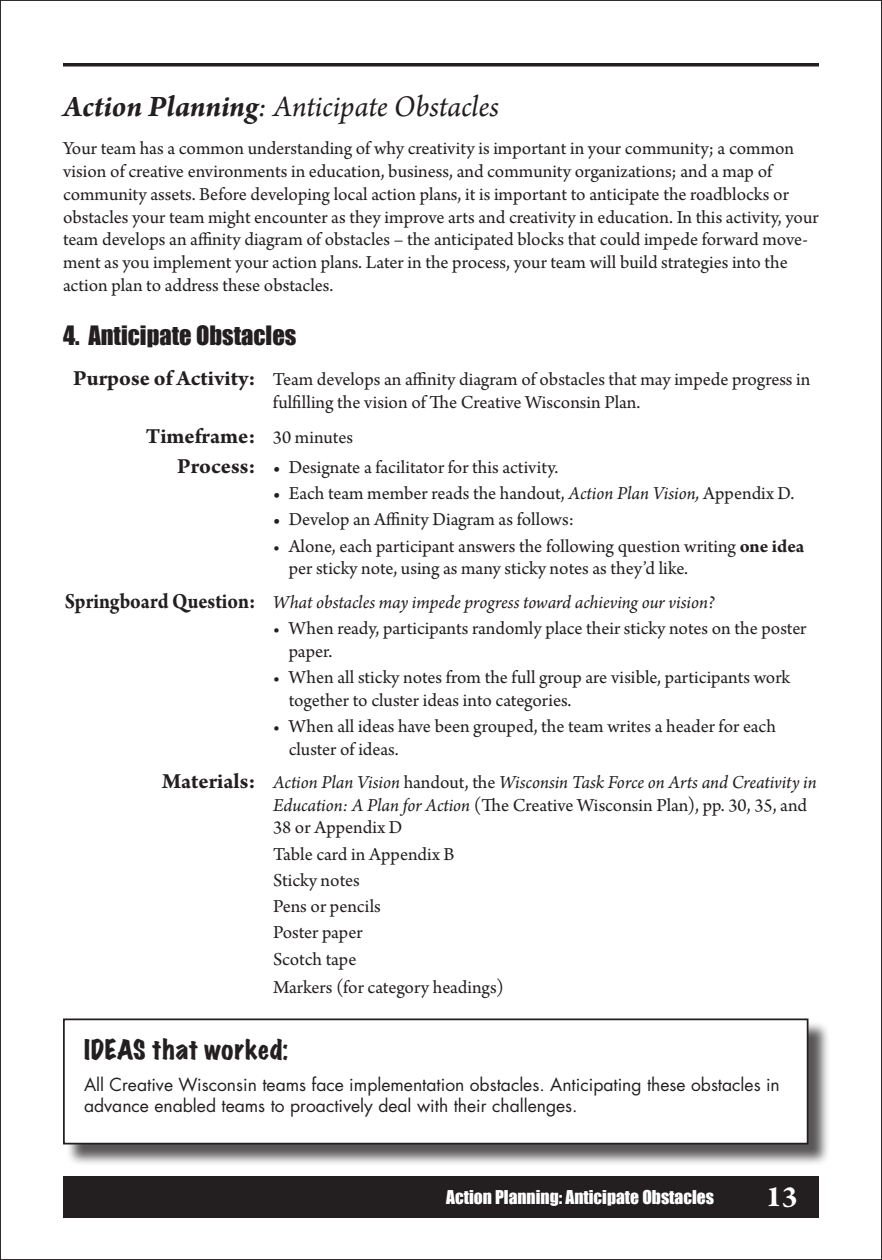
<style>
.page{position:relative;width:882px;height:1260px;background:#fff}
.page>*{position:absolute;margin:0;border:0;box-sizing:border-box;transform-origin:0 0}
.t1{font:italic 31.5px "Arno Pro";letter-spacing:-.005em;color:#231f20}
.t2{font:700 31.5px "Arno Pro";color:#fff}
.t3{font:24.5px "Impact";color:#231f20}
.t4{font:expanded 24.5px "Marker Felt";letter-spacing:.03em;color:#231f20}
.t5{font:700 22.75px "Arno Pro";color:#231f20}
.t6{font:19.25px/22.8px "Arno Pro";color:#231f20}
.t7{font:italic 19.25px/22.8px "Arno Pro";letter-spacing:-.005em;color:#231f20}
.t8{font:17.5px/21px "Futura";color:#231f20}
.t9{font:17.5px "Impact";color:#fff}
.s1{font-weight:700}
.s2{font-weight:700;font-size:22.75px}
.s3{font-weight:400;font-size:19.25px}
.s4{font-style:italic}
.s5{font-weight:700;font-style:normal;font-size:22.75px}
.s6{font-style:normal}
</style>
<div class="page">
<div style="left:64px;top:1177px;width:754px;height:40px;background:#231f20"></div>
<div style="left:63px;top:1176px;width:756px;height:42px;border:2px solid #231f20"></div>
<hr style="left:63px;top:63px;width:756px;height:3px;background:#231f20">
<div style="left:66px;top:1021px;width:764px;height:145px;background:#231f20;opacity:.75"></div>
<div style="left:64px;top:1019px;width:744px;height:125px;background:#fff"></div>
<div style="left:63px;top:1018px;width:745px;height:126px;border:2px solid #231f20"></div>
<h1 class="t1" style="left:63px;top:88px;width:438px"><span class="s1">Action Planning</span>: Anticipate Obstacles</h1>
<p class="t6" style="left:63px;top:138px;width:757px">Your team has a common understanding of why creativity is important in your community; a common vision of creative environments in education, business, and community organizations; and a map of community assets. Before developing local action plans, it is important to anticipate the roadblocks or obstacles your team might encounter as they improve arts and creativity in education. In this activity, your team develops an affinity diagram of obstacles – the anticipated blocks that could impede forward move&shy;ment as you implement your action plans. Later in the process, your team will build strategies into the action plan to address these obstacles.</p>
<p class="t3" style="left:63px;top:320px;width:235px">4. Anticipate Obstacles</p>
<p class="t6" style="left:273px;top:369px;width:539px;text-indent:-200px"><span class="s2">Purpose of Activity:</span> Team develops an affinity diagram of obstacles that may impede progress in fulfilling the vision of The Creative Wisconsin Plan.</p>
<p class="t5" style="left:146px;top:423px;width:209px">Timeframe: <span class="s3">30 minutes</span></p>
<p class="t6" style="left:177px;top:457px;width:381px"><span class="s2">Process:</span> <span class="s1">•</span> Designate a facilitator for this activity.</p>
<p class="t6" style="left:273px;top:483px;width:521px"><span class="s1">•</span> Each team member reads the handout, <span class="s4">Action Plan Vision,</span> Appendix D.</p>
<p class="t6" style="left:273px;top:509px;width:302px"><span class="s1">•</span> Develop an Affinity Diagram as follows:</p>
<p class="t6" style="left:289px;top:535px;width:517px;text-indent:-16px">• Alone, each participant answers the following question writing <span class="s1">one idea </span>per sticky note, using as many sticky notes as they’d like.</p>
<p class="t7" style="left:65px;top:591px;width:652px"><span class="s5">Springboard Question:</span> What obstacles may impede progress toward achieving our vision?</p>
<p class="t6" style="left:289px;top:618px;width:519px;text-indent:-16px">• When ready, participants randomly place their sticky notes on the poster paper.</p>
<p class="t6" style="left:289px;top:667px;width:503px;text-indent:-16px">• When all sticky notes from the full group are visible, participants work together to cluster ideas into categories.</p>
<p class="t6" style="left:289px;top:716px;width:489px;text-indent:-16px">• When all ideas have been grouped, the team writes a header for each cluster of ideas.</p>
<p class="t7" style="left:273px;top:772px;width:545px;text-indent:-111px"><span class="s5">Materials:</span> Action Plan Vision <span class="s6">handout, the</span> Wisconsin Task Force on Arts and Creativity in<br>Education: A Plan for Action <span class="s6">(The Creative Wisconsin Plan), pp. 30, 35, and<br>38 or Appendix D</span></p>
<p class="t6" style="left:273px;top:842px;width:183px;line-height:26.2px">Table card in Appendix B<br>Sticky notes<br>Pens or pencils<br>Poster paper<br>Scotch tape</p>
<p class="t6" style="left:273px;top:977px;width:232px">Markers (for category headings)</p>
<p class="t4" style="left:84px;top:1032px;width:206px">IDEAS that worked:</p>
<p class="t8" style="left:84px;top:1073px;width:697px">All Creative Wisconsin teams face implementation obstacles. Anticipating these obstacles in advance enabled teams to proactively deal with their challenges.</p>
<p class="t9" style="left:446px;top:1186px;width:269px">Action Planning: Anticipate Obstacles</p>
<h1 class="t2" style="left:766px;top:1178px;width:34px">13</h1>
</div>
